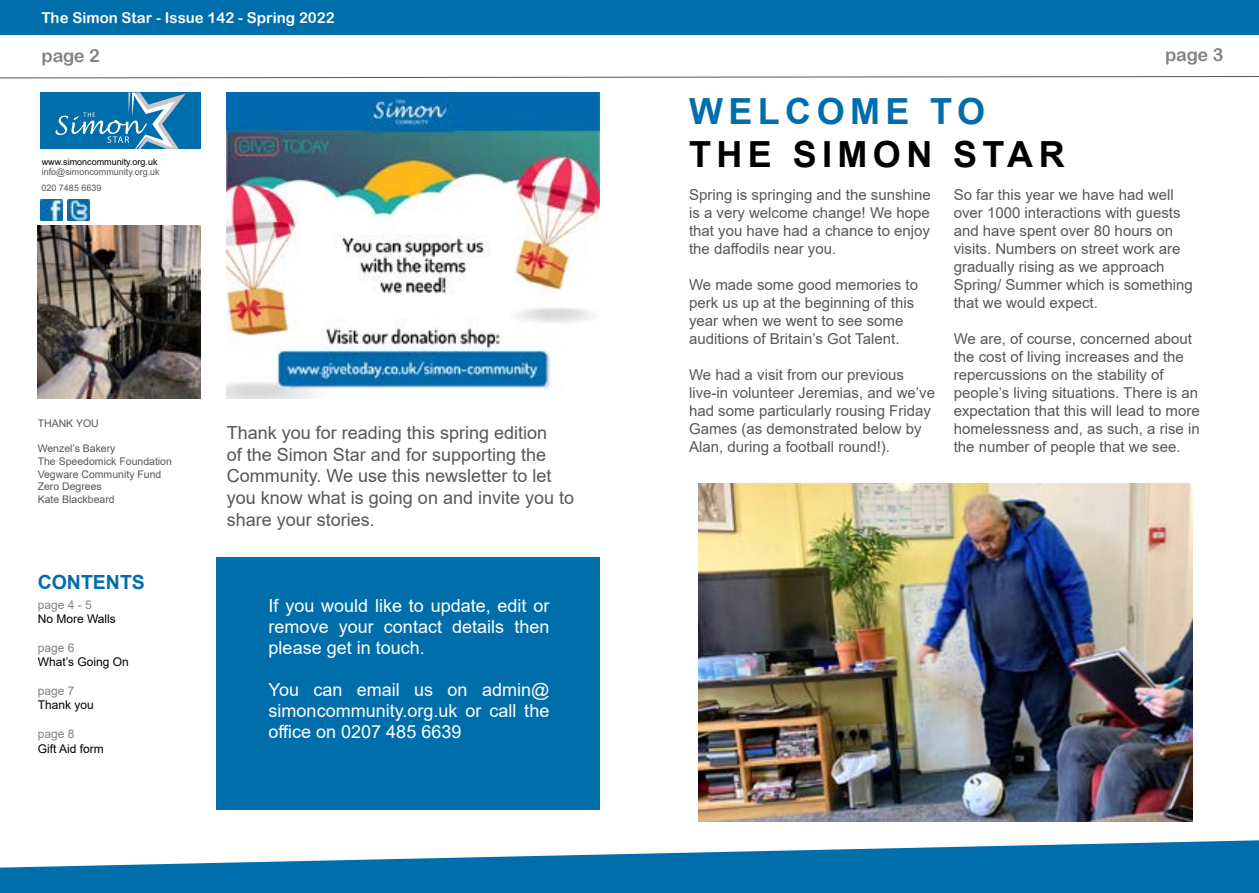
<style>
.page{position:relative;width:1259px;height:893px;background:#fff}
.page>*{position:absolute;margin:0;border:0;box-sizing:border-box;transform-origin:0 0}
.t1{font:700 36px "Arial";letter-spacing:.15em;color:#000}
.t2{font:700 36px "Arial";letter-spacing:.15em;color:#006eab}
.t3{font:700 19.5px "Arial";color:#006eab}
.t4{font:18px/21.6px "Arial";color:#575757}
.t5{font:18px/21px "Arial";color:#fff;text-align:justify}
.t6{font:18px "Arial Rounded MT Bold";letter-spacing:-.015em;color:#828282}
.t7{font:15px/18px "Arial";color:#575757}
.t8{font:15px "Arial Rounded MT Bold";color:#fff}
.t9{font:12px "Arial";color:#000}
.t10{font:12px "Arial";color:#828282}
.t11{font:10.5px/12.6px "Arial";color:#575757}
.t12{font:9px/15.6px "Arial";color:#575757}
.t13{font:9px "Arial";color:#000}
</style>
<div class="page">
<svg style="left:0;top:840px;width:1259px;height:53px;fill:#006eab"></svg>
<div style="left:0;top:0;width:1259px;height:34px;background:#006eab"></div>
<div style="left:41px;top:92px;width:160px;height:57px;background:#006eab"></div>
<svg style="left:55px;top:92px;width:131px;height:57px"></svg>
<img style="left:67px;top:199px;width:22px;height:21px">
<img style="left:40px;top:199px;width:22px;height:21px">
<svg style="left:0;top:76px;width:1259px;height:2px"></svg>
<div style="left:217px;top:557px;width:382px;height:252px;background:#006eab"></div>
<img style="left:38px;top:226px;width:163px;height:173px">
<img style="left:698px;top:483px;width:494px;height:338px">
<img style="left:227px;top:92px;width:372px;height:307px">
<p class="t8" style="left:41px;top:8px;width:295px">The Simon Star - Issue 142 - Spring 2022</p>
<p class="t6" style="left:41px;top:45px;width:60px">page 2</p>
<p class="t6" style="left:1165px;top:44px;width:60px">page 3</p>
<p class="t13" style="left:42px;top:156px;width:117px">www.simoncommunity.org.uk</p>
<p class="t12" style="left:41px;top:164px;width:120px">info@simoncommunity.org.uk<br>020 7485 6639</p>
<p class="t11" style="left:38px;top:417px;width:63px">THANK YOU</p>
<p class="t11" style="left:38px;top:442px;width:136px">Wenzel’s Bakery<br>The Speedomick Foundation<br>Vegware Community Fund<br>Zero Degrees<br>Kate Blackbeard</p>
<h2 class="t3" style="left:38px;top:568px;width:109px">CONTENTS</h2>
<p class="t10" style="left:38px;top:596px;width:56px">page 4 - 5</p>
<p class="t9" style="left:38px;top:610px;width:80px">No More Walls</p>
<p class="t10" style="left:38px;top:639px;width:38px">page 6</p>
<p class="t9" style="left:38px;top:654px;width:93px">What’s Going On</p>
<p class="t10" style="left:38px;top:682px;width:38px">page 7</p>
<p class="t9" style="left:38px;top:697px;width:58px">Thank you</p>
<p class="t10" style="left:38px;top:726px;width:38px">page 8</p>
<p class="t9" style="left:38px;top:740px;width:68px">Gift Aid form</p>
<p class="t4" style="left:227px;top:422px;width:349px">Thank you for reading this spring edition<br>of the Simon Star and for supporting the Community. We use this newsletter to let you know what is going on and invite you to share your stories.</p>
<p class="t5" style="left:269px;top:595px;width:282px">If you would like to update, edit or remove your contact details then please get in touch.</p>
<p class="t5" style="left:269px;top:679px;width:282px">You can email us on admin@ simoncommunity.org.uk or call the office on 0207 485 6639</p>
<h1 class="t2" style="left:689px;top:86px;width:297px">WELCOME TO</h1>
<h1 class="t1" style="left:689px;top:129px;width:377px">THE SIMON STAR</h1>
<p class="t7" style="left:689px;top:185px;width:243px;text-align:justify">Spring is springing and the sunshine is a very welcome change! We hope that you have had a chance to enjoy the daffodils near you.</p>
<p class="t7" style="left:689px;top:275px;width:230px">We made some good memories to perk us up at the beginning of this year when we went to see some auditions of Britain’s Got Talent.</p>
<p class="t7" style="left:689px;top:365px;width:247px">We had a visit from our previous live-in volunteer Jeremias, and we’ve had some particularly rousing Friday Games (as demonstrated below by Alan, during a football round!).</p>
<p class="t7" style="left:953px;top:185px;width:241px">So far this year we have had well over 1000 interactions with guests and have spent over 80 hours on visits. Numbers on street work are gradually rising as we approach<br>Spring/ Summer which is something that we would expect.</p>
<p class="t7" style="left:953px;top:329px;width:247px">We are, of course, concerned about the cost of living increases and the repercussions on the stability of people’s living situations. There is an expectation that this will lead to more homelessness and, as such, a rise in the number of people that we see.</p>
</div>
